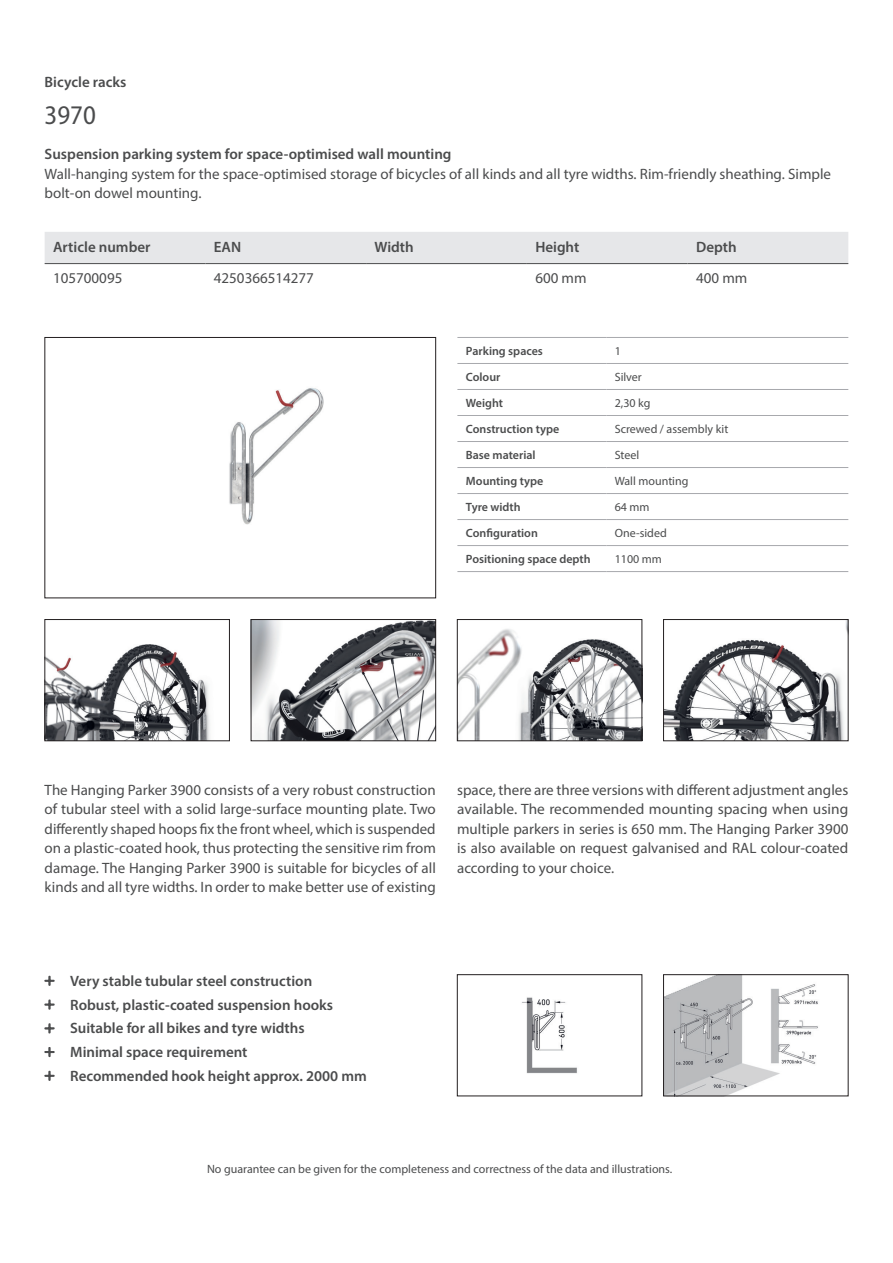
<style>
.page{position:relative;width:893px;height:1263px;background:#fff}
.page>*{position:absolute;margin:0;border:0;box-sizing:border-box;transform-origin:0 0}
.t1{font:semi-condensed 27px "Myriad Pro";color:#4b4c4d}
.t2{font:15px/19.5px "Myriad Pro";color:#4b4c4d;text-align:justify}
.t3{font:600 15px/23.7px "Myriad Pro";color:#4b4c4d}
.t4{font:12px "Myriad Pro";color:#4b4c4d}
.t5{font:600 12px "Myriad Pro";color:#4b4c4d}
</style>
<div class="page">
<img style="left:229px;top:388px;width:95px;height:137px">
<div style="left:45px;top:337px;width:391px;height:261px;border:1px solid #231f20"></div>
<img style="left:47px;top:644px;width:163px;height:95px">
<div style="left:45px;top:619px;width:185px;height:122px;border:1px solid #231f20"></div>
<img style="left:253px;top:621px;width:181px;height:118px">
<div style="left:251px;top:619px;width:185px;height:122px;border:1px solid #231f20"></div>
<img style="left:665px;top:640px;width:179px;height:99px">
<div style="left:663px;top:619px;width:185px;height:122px;border:1px solid #231f20"></div>
<img style="left:459px;top:629px;width:181px;height:110px">
<div style="left:457px;top:619px;width:185px;height:122px;border:1px solid #231f20"></div>
<div style="left:45px;top:232px;width:803px;height:31px;background:#e6e7e9"></div>
<hr style="left:45px;top:263px;width:160px;height:1px;background:#4b4c4d">
<hr style="left:205px;top:263px;width:161px;height:1px;background:#4b4c4d">
<hr style="left:366px;top:263px;width:161px;height:1px;background:#4b4c4d">
<hr style="left:527px;top:263px;width:161px;height:1px;background:#4b4c4d">
<hr style="left:688px;top:263px;width:160px;height:1px;background:#4b4c4d">
<img style="left:665px;top:976px;width:153px;height:118px">
<div style="left:663px;top:974px;width:185px;height:122px;border:1px solid #231f20"></div>
<img style="left:522px;top:997px;width:55px;height:77px">
<div style="left:457px;top:974px;width:185px;height:122px;border:1px solid #231f20"></div>
<hr style="left:457px;top:337px;width:149px;height:1px;background:#a8a9ad">
<hr style="left:606px;top:337px;width:242px;height:1px;background:#a8a9ad">
<hr style="left:457px;top:363px;width:149px;height:1px;background:#a8a9ad">
<hr style="left:606px;top:363px;width:242px;height:1px;background:#a8a9ad">
<hr style="left:457px;top:389px;width:149px;height:1px;background:#a8a9ad">
<hr style="left:606px;top:389px;width:242px;height:1px;background:#a8a9ad">
<hr style="left:457px;top:415px;width:149px;height:1px;background:#a8a9ad">
<hr style="left:606px;top:415px;width:242px;height:1px;background:#a8a9ad">
<hr style="left:457px;top:441px;width:149px;height:1px;background:#a8a9ad">
<hr style="left:606px;top:441px;width:242px;height:1px;background:#a8a9ad">
<hr style="left:457px;top:467px;width:149px;height:1px;background:#a8a9ad">
<hr style="left:606px;top:467px;width:242px;height:1px;background:#a8a9ad">
<hr style="left:457px;top:493px;width:149px;height:1px;background:#a8a9ad">
<hr style="left:606px;top:493px;width:242px;height:1px;background:#a8a9ad">
<hr style="left:457px;top:519px;width:149px;height:1px;background:#a8a9ad">
<hr style="left:606px;top:519px;width:242px;height:1px;background:#a8a9ad">
<hr style="left:457px;top:545px;width:149px;height:1px;background:#a8a9ad">
<hr style="left:606px;top:545px;width:242px;height:1px;background:#a8a9ad">
<hr style="left:457px;top:571px;width:149px;height:1px;background:#a8a9ad">
<hr style="left:606px;top:571px;width:242px;height:1px;background:#a8a9ad">
<p class="t3" style="left:45px;top:70px;width:83px">Bicycle racks</p>
<h1 class="t1" style="left:45px;top:99px;width:53px">3970</h1>
<p class="t3" style="left:45px;top:142px;width:408px">Suspension parking system for space-optimised wall mounting</p>
<p class="t2" style="left:45px;top:164px;width:788px">Wall-hanging system for the space-optimised storage of bicycles of all kinds and all tyre widths. Rim-friendly sheathing. Simple bolt-on dowel mounting.</p>
<p class="t3" style="left:53px;top:234px;width:99px">Article number</p>
<p class="t3" style="left:214px;top:234px;width:29px">EAN</p>
<p class="t3" style="left:375px;top:234px;width:41px">Width</p>
<p class="t3" style="left:535px;top:234px;width:46px">Height</p>
<p class="t3" style="left:696px;top:234px;width:42px">Depth</p>
<p class="t2" style="left:53px;top:268px;width:71px">105700095</p>
<p class="t2" style="left:214px;top:268px;width:102px">4250366514277</p>
<p class="t2" style="left:535px;top:268px;width:53px">600 mm</p>
<p class="t2" style="left:696px;top:268px;width:53px">400 mm</p>
<p class="t5" style="left:466px;top:343px;width:78px">Parking spaces</p>
<p class="t4" style="left:615px;top:344px;width:8px">1</p>
<p class="t5" style="left:466px;top:369px;width:36px">Colour</p>
<p class="t4" style="left:615px;top:370px;width:29px">Silver</p>
<p class="t5" style="left:466px;top:395px;width:39px">Weight</p>
<p class="t4" style="left:615px;top:396px;width:37px">2,30 kg</p>
<p class="t5" style="left:466px;top:421px;width:95px">Construction type</p>
<p class="t4" style="left:615px;top:422px;width:115px">Screwed / assembly kit</p>
<p class="t5" style="left:466px;top:447px;width:71px">Base material</p>
<p class="t4" style="left:615px;top:448px;width:26px">Steel</p>
<p class="t5" style="left:466px;top:473px;width:79px">Mounting type</p>
<p class="t4" style="left:615px;top:474px;width:75px">Wall mounting</p>
<p class="t5" style="left:466px;top:499px;width:56px">Tyre width</p>
<p class="t4" style="left:615px;top:500px;width:36px">64 mm</p>
<p class="t5" style="left:466px;top:525px;width:74px">Configuration</p>
<p class="t4" style="left:615px;top:526px;width:54px">One-sided</p>
<p class="t5" style="left:466px;top:551px;width:126px">Positioning space depth</p>
<p class="t4" style="left:615px;top:552px;width:49px">1100 mm</p>
<p class="t2" style="left:45px;top:780px;width:393px">The Hanging Parker 3900 consists of a very robust construction of tubular steel with a solid large-surface mounting plate. Two differently shaped hoops fix the front wheel, which is suspended on a plastic-coated hook, thus protecting the sensitive rim from damage. The Hanging Parker 3900 is suitable for bicycles of all kinds and all tyre widths. In order to make better use of existing</p>
<p class="t2" style="left:457px;top:780px;width:393px">space, there are three versions with different adjustment angles available. The recommended mounting spacing when using multiple parkers in series is 650 mm. The Hanging Parker 3900 is also available on request galvanised and RAL colour-coated according to your choice.</p>
<p class="t3" style="left:70px;top:968px;width:298px">Very stable tubular steel construction<br>Robust, plastic-coated suspension hooks Suitable for all bikes and tyre widths<br>Minimal space requirement<br>Recommended hook height approx. 2000 mm</p>
<p class="t4" style="left:207px;top:1161px;width:467px">No guarantee can be given for the completeness and correctness of the data and illustrations.</p>
</div>
